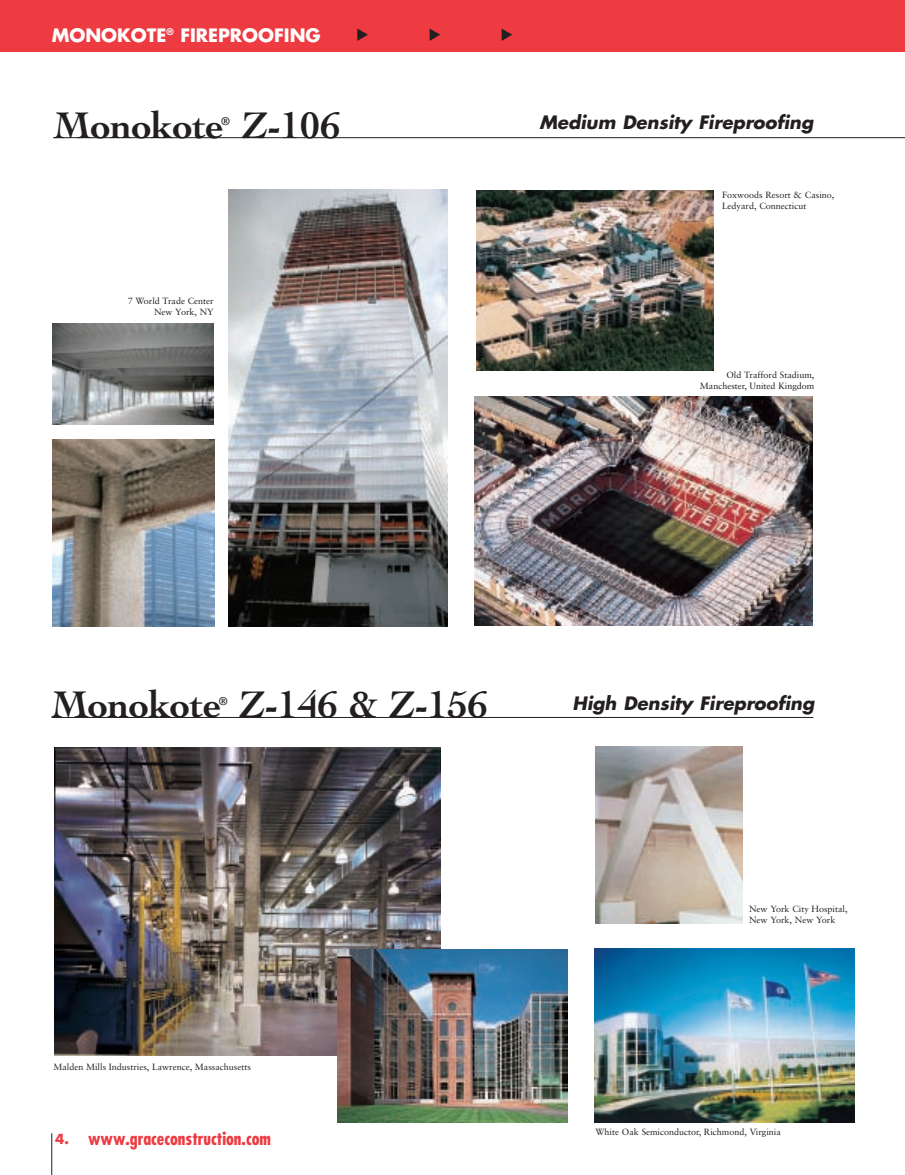
<style>
.page{position:relative;width:905px;height:1175px;background:#fff}
.page>*{position:absolute;margin:0;border:0;box-sizing:border-box;transform-origin:0 0}
.t1{font:700 39px "Cochin";letter-spacing:-.01em;color:#231f20}
.t2{font:italic 700 18px "Futura";color:#231f20}
.t3{font:700 condensed 18px "Futura";color:#ee3a41}
.t4{font:700 18px "Futura";color:#fff}
.t5{font:700 12px "Cochin";color:#231f20}
.t6{font:9px/10.8px "Sabon";color:#231f20;text-align:right}
.s1{font-stretch:normal;font-size:13.5px}
</style>
<div class="page">
<hr style="left:53px;top:137px;width:851px;height:1px;background:#231f20">
<div style="left:0;top:0;width:904px;height:52px;background:#ee3a41"></div>
<hr style="left:52px;top:717px;width:761px;height:1px;background:#231f20">
<img style="left:229px;top:190px;width:218px;height:436px">
<img style="left:476px;top:190px;width:237px;height:180px">
<img style="left:54px;top:747px;width:386px;height:308px">
<img style="left:474px;top:397px;width:339px;height:229px">
<img style="left:52px;top:439px;width:162px;height:187px">
<img style="left:53px;top:323px;width:161px;height:101px">
<img style="left:595px;top:746px;width:147px;height:177px">
<img style="left:594px;top:948px;width:260px;height:174px">
<hr style="left:51px;top:1133px;width:1px;height:41px;background:#231f20">
<img style="left:338px;top:949px;width:229px;height:173px">
<h2 class="t4" style="left:52px;top:27px;width:270px">MONOKOTE<sup>®</sup> FIREPROOFING</h2>
<h1 class="t1" style="left:54px;top:110px;width:288px">Monokote Z-106</h1>
<h3 class="t5" style="left:221px;top:116px;width:11px">®</h3>
<p class="t6" style="left:128px;top:296px;width:87px">7 World Trade Center<br>New York, NY</p>
<h2 class="t2" style="left:539px;top:114px;width:275px">Medium Density Fireproofing</h2>
<p class="t6" style="left:722px;top:190px;width:114px;text-align:left">Foxwoods Resort &amp; Casino,<br>Ledyard, Connecticut</p>
<p class="t6" style="left:699px;top:370px;width:116px">Old Trafford Stadium,<br>Manchester, United Kingdom</p>
<h1 class="t1" style="left:52px;top:689px;width:438px">Monokote Z-146 &amp; Z-156</h1>
<h3 class="t5" style="left:218px;top:696px;width:11px">®</h3>
<h2 class="t2" style="left:572px;top:695px;width:243px">High Density Fireproofing</h2>
<p class="t6" style="left:749px;top:904px;width:100px;text-align:left">New York City Hospital,<br>New York, New York</p>
<p class="t6" style="left:53px;top:1062px;width:199px">Malden Mills Industries, Lawrence, Massachusetts</p>
<h2 class="t3" style="left:55px;top:1130px;width:217px"><span class="s1">4.</span> www.graceconstruction.com</h2>
<p class="t6" style="left:595px;top:1127px;width:187px">White Oak Semiconductor, Richmond, Virginia</p>
</div>
